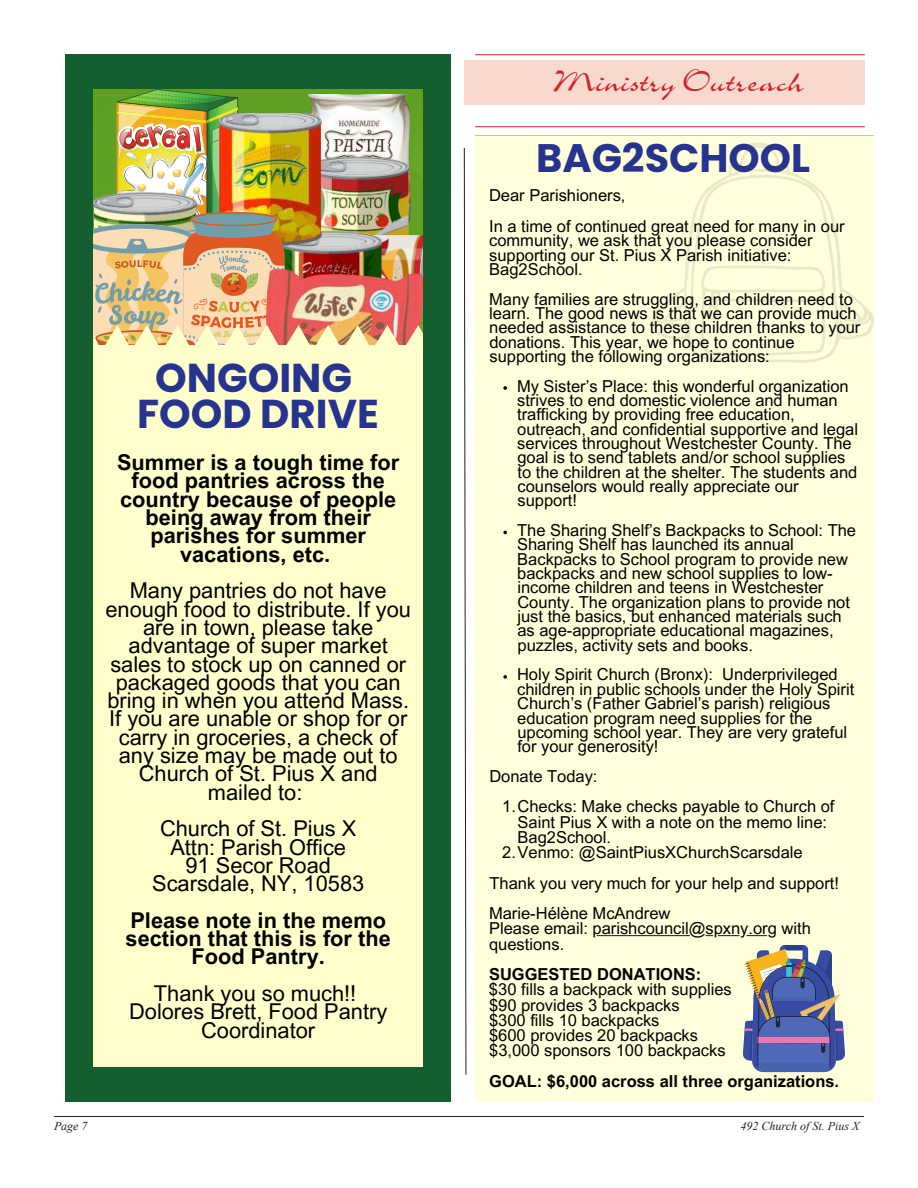
<style>
.page{position:relative;width:918px;height:1188px;background:#fff}
.page>*{position:absolute;margin:0;border:0;box-sizing:border-box;transform-origin:0 0}
.t1{font:700 40.35px/36px "Poppins";color:#27348f;text-align:center}
.t2{font:700 39.75px "Poppins";color:#27348f}
.t3{font:36px "Charme";color:#d1232a}
.t4{font:21.75px/18.3px "Arial MT Pro";color:#000;text-align:center}
.t5{font:700 21.75px/18.3px "Arial MT Pro";color:#000;text-align:center}
.t6{font:16.5px/14.4px "Arial MT Pro";color:#000}
.t7{font:700 16.5px "Arial MT Pro";color:#000}
.t8{font:italic 12px "Times New Roman";color:#231f20}
.s1{font-weight:700}
</style>
<div class="page">
<hr style="left:54px;top:1116px;width:810px;height:1px;background:#231f20">
<div style="left:464px;top:60px;width:401px;height:45px;background:#f7dacd"></div>
<hr style="left:475px;top:54px;width:390px;height:1px;background:#d1232a">
<hr style="left:475px;top:126px;width:390px;height:1px;background:#d1232a">
<svg style="left:464px;top:147px;width:3px;height:928px"></svg>
<div style="left:476px;top:136px;width:398px;height:965px;background:#ffffdb"></div>
<svg style="left:652px;top:142px;width:222px;height:221px"></svg>
<svg style="left:699px;top:265px;width:127px;height:92px"></svg>
<svg style="left:503px;top:386px;width:4px;height:4px"></svg>
<svg style="left:503px;top:531px;width:4px;height:3px"></svg>
<svg style="left:503px;top:675px;width:4px;height:4px"></svg>
<svg style="left:746px;top:935px;width:21px;height:1px"></svg>
<svg style="left:705px;top:935px;width:35px;height:1px"></svg>
<hr style="left:597px;top:935px;width:93px;height:1px;background:#000">
<svg style="left:743px;top:945px;width:102px;height:127px"></svg>
<div style="left:65px;top:54px;width:386px;height:1047px;background:#145e30"></div>
<img style="left:94px;top:89px;width:329px;height:258px">
<div style="left:94px;top:347px;width:329px;height:720px;background:#ffc"></div>
<p class="t1" style="left:137px;top:360px;width:243px">ONGOING<br>FOOD DRIVE</p>
<p class="t5" style="left:117px;top:454px;width:284px">Summer is a tough time for food pantries across the country because of people being away from their parishes for summer vacations, etc.</p>
<p class="t4" style="left:106px;top:583px;width:307px">Many pantries do not have enough food to distribute. If you are in town, please take advantage of super market sales to stock up on canned or packaged goods that you can bring in when you attend Mass.<br>If you are unable or shop for or carry in groceries, a check of any size may be made out to<br>Church of St. Pius X and mailed to:</p>
<p class="t4" style="left:152px;top:821px;width:214px">Church of St. Pius X<br>Attn: Parish Office<br>91 Secor Road<br>Scarsdale, NY, 10583</p>
<p class="t5" style="left:126px;top:912px;width:267px">Please note in the memo section that this is for the<br>Food Pantry.</p>
<p class="t4" style="left:129px;top:985px;width:260px">Thank you so much!!<br>Dolores Brett, Food Pantry<br>Coordinator</p>
<p class="t3" style="left:554px;top:64px;width:252px">Ministry Outreach</p>
<p class="t2" style="left:536px;top:135px;width:275px">BAG2SCHOOL</p>
<p class="t6" style="left:489px;top:181px;width:357px;line-height:30.5px">Dear Parishioners,<br>In a time of continued great need for many in our</p>
<p class="t6" style="left:489px;top:234px;width:325px">community, we ask that you please consider supporting our St. Pius X Parish initiative:<br>Bag2School.</p>
<p class="t6" style="left:489px;top:292px;width:373px">Many families are struggling, and children need to learn. The good news is that we can provide much needed assistance to these children thanks to your donations. This year, we hope to continue supporting the following organizations:</p>
<p class="t6" style="left:517px;top:379px;width:343px">My Sister’s Place: this wonderful organization strives to end domestic violence and human trafficking by providing free education, outreach, and confidential supportive and legal services throughout Westchester County. The goal is to send tablets and/or school supplies to the children at the shelter. The students and counselors would really appreciate our support!</p>
<p class="t6" style="left:517px;top:524px;width:341px">The Sharing Shelf’s Backpacks to School: The Sharing Shelf has launched its annual Backpacks to School program to provide new backpacks and new school supplies to low&shy;income children and teens in Westchester County. The organization plans to provide not just the basics, but enhanced materials such as age-appropriate educational magazines, puzzles, activity sets and books.</p>
<p class="t6" style="left:517px;top:668px;width:339px">Holy Spirit Church (Bronx): Underprivileged children in public schools under the Holy Spirit Church’s (Father Gabriel’s parish) religious education program need supplies for the upcoming school year. They are very grateful for your generosity!</p>
<p class="t6" style="left:502px;top:762px;width:334px;line-height:30.5px;text-indent:-13px">Donate Today:<br>1.Checks: Make checks payable to Church of</p>
<p class="t6" style="left:518px;top:815px;width:311px">Saint Pius X with a note on the memo line:</p>
<p class="t6" style="left:518px;top:831px;width:95px">Bag2School.</p>
<p class="t6" style="left:502px;top:846px;width:302px">2.Venmo: @SaintPiusXChurchScarsdale</p>
<p class="t6" style="left:489px;top:868px;width:351px;line-height:30.5px">Thank you very much for your help and support!<br>Marie-Hélène McAndrew</p>
<p class="t6" style="left:489px;top:922px;width:323px;line-height:15.3px">Please email: parishcouncil@spxny.org with questions.</p>
<p class="t6" style="left:489px;top:967px;width:244px;line-height:15.3px"><span class="s1">SUGGESTED DONATIONS: </span>$30 fills a backpack with supplies $90 provides 3 backpacks<br>$300 fills 10 backpacks<br>$600 provides 20 backpacks $3,000 sponsors 100 backpacks</p>
<p class="t7" style="left:489px;top:1071px;width:351px">GOAL: $6,000 across all three organizations.</p>
<p class="t8" style="left:54px;top:1117px;width:35px">Page 7</p>
<p class="t8" style="left:741px;top:1117px;width:120px">492 Church of St. Pius X</p>
</div>
